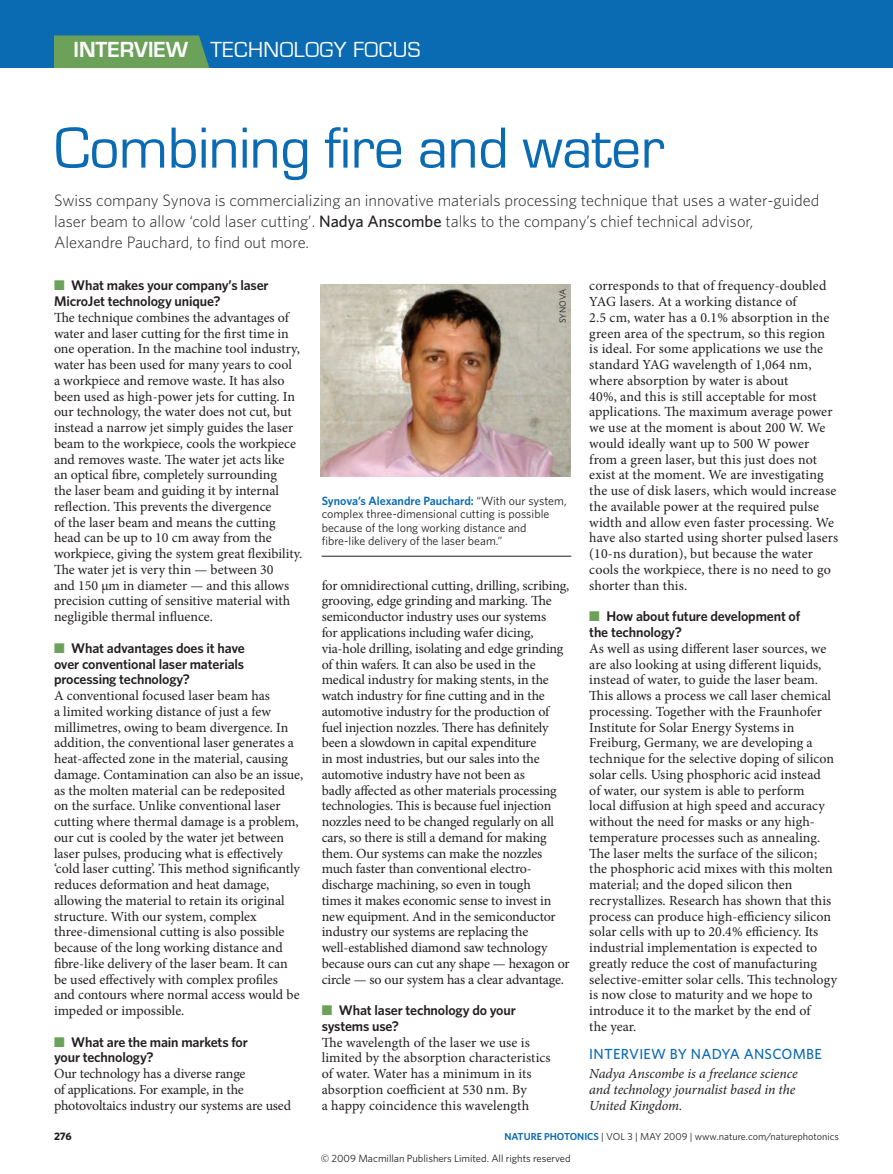
<style>
.page{position:relative;width:893px;height:1174px;background:#fff}
.page>*{position:absolute;margin:0;border:0;box-sizing:border-box;transform-origin:0 0}
.t1{font:60px "Eurostile";letter-spacing:-.01em;color:#0a6ab2}
.t2{font:22.5px "Eurostile";letter-spacing:.02em;color:#fff}
.t3{font:300 16.5px/21px "Whitney";color:#231f20}
.t4{font:500 14.7px "Whitney";letter-spacing:.02em;color:#0a6ab2}
.t5{font:13.95px/15.8px "Minion Pro";color:#231f20}
.t6{font:600 13.95px/15.8px "Whitney";letter-spacing:-.01em;color:#231f20}
.t7{font:italic 13.95px/15.8px "Minion Pro";letter-spacing:-.005em;color:#231f20}
.t8{font:12px/13.5px "Whitney Book 2";color:#231f20}
.t9{font:600 12px "Whitney";letter-spacing:-.005em;color:#0a6ab2}
.t10{font:700 10.8px "Whitney";color:#231f20}
.t11{font:10.5px "Whitney";color:#231f20}
.t12{font:10.2px "Whitney Book 2";color:#231f20}
.t13{font:9px "Whitney Book 2";letter-spacing:-.025em;color:#231f20}
.s1{font-weight:700}
.s2{font-weight:500}
.s3{color:#6ca15a}
.s4{font-family:"Whitney Book 2";font-weight:400;color:#231f20}
.s5{font-family:"Whitney";font-weight:600;color:#0a6ab2}
</style>
<div class="page">
<div style="left:0;top:0;width:893px;height:68px;background:#0a6ab2"></div>
<div style="left:54px;top:35px;width:155px;height:33px;background:#6ca15a"></div>
<hr style="left:322px;top:556px;width:249px;height:1px;background:#231f20">
<img style="left:321px;top:284px;width:249px;height:192px">
<h2 class="t2" style="left:74px;top:38px;width:348px"><span class="s1">INTERVIEW</span> technology focus</h2>
<h1 class="t1" style="left:54px;top:116px;width:612px">combining fire and water</h1>
<p class="t3" style="left:54px;top:189px;width:767px">Swiss company Synova is commercializing an innovative materials processing technique that uses a water-guided laser beam to allow ‘cold laser cutting’. <span class="s2">NADYA ANSCOMBE</span> talks to the company’s chief technical advisor,<br>Alexandre Pauchard, to find out more.</p>
<p class="t6" style="left:54px;top:277px;width:216px"><span class="s3">■</span> What makes your company’s laser<br>MicroJet technology unique?</p>
<p class="t5" style="left:54px;top:309px;width:250px">The technique combines the advantages of water and laser cutting for the first time in one operation. In the machine tool industry, water has been used for many years to cool<br>a workpiece and remove waste. It has also been used as high-power jets for cutting. In our technology, the water does not cut, but instead a narrow jet simply guides the laser beam to the workpiece, cools the workpiece and removes waste. The water jet acts like<br>an optical fibre, completely surrounding<br>the laser beam and guiding it by internal reflection. This prevents the divergence<br>of the laser beam and means the cutting head can be up to 10 cm away from the workpiece, giving the system great flexibility.<br>The water jet is very thin — between 30<br>and 150 μm in diameter — and this allows precision cutting of sensitive material with negligible thermal influence.</p>
<p class="t6" style="left:54px;top:639px;width:192px;text-align:justify"><span class="s3">■</span> What advantages does it have over conventional laser materials processing technology?</p>
<p class="t5" style="left:54px;top:687px;width:251px">A conventional focused laser beam has<br>a limited working distance of just a few millimetres, owing to beam divergence. In addition, the conventional laser generates a heat-affected zone in the material, causing damage. Contamination can also be an issue, as the molten material can be redeposited on the surface. Unlike conventional laser cutting where thermal damage is a problem, our cut is cooled by the water jet between laser pulses, producing what is effectively ‘cold laser cutting’. This method significantly reduces deformation and heat damage, allowing the material to retain its original structure. With our system, complex three-dimensional cutting is also possible because of the long working distance and fibre-like delivery of the laser beam. It can be used effectively with complex profiles<br>and contours where normal access would be impeded or impossible.</p>
<p class="t6" style="left:54px;top:1033px;width:195px"><span class="s3">■</span> What are the main markets for your technology?</p>
<p class="t5" style="left:54px;top:1065px;width:239px">Our technology has a diverse range<br>of applications. For example, in the photovoltaics industry our systems are used</p>
<p class="t13" style="left:557px;top:323px;width:36px;rotate:-90deg">SYNOVA</p>
<p class="t9" style="left:322px;top:492px;width:246px">synova’s alexandre pauchard: <span class="s4">“With our system,</span></p>
<p class="t8" style="left:322px;top:507px;width:229px">complex three-dimensional cutting is possible because of the long working distance and fibre-like delivery of the laser beam.”</p>
<p class="t5" style="left:322px;top:577px;width:250px">for omnidirectional cutting, drilling, scribing, grooving, edge grinding and marking. The semiconductor industry uses our systems<br>for applications including wafer dicing, via-hole drilling, isolating and edge grinding of thin wafers. It can also be used in the medical industry for making stents, in the watch industry for fine cutting and in the automotive industry for the production of fuel injection nozzles. There has definitely been a slowdown in capital expenditure<br>in most industries, but our sales into the automotive industry have not been as<br>badly affected as other materials processing technologies. This is because fuel injection nozzles need to be changed regularly on all cars, so there is still a demand for making them. Our systems can make the nozzles much faster than conventional electro&shy;discharge machining, so even in tough<br>times it makes economic sense to invest in new equipment. And in the semiconductor industry our systems are replacing the well-established diamond saw technology because ours can cut any shape — hexagon or circle — so our system has a clear advantage.</p>
<p class="t6" style="left:322px;top:1002px;width:196px"><span class="s3">■</span> What laser technology do your systems use?</p>
<p class="t5" style="left:322px;top:1034px;width:231px">The wavelength of the laser we use is limited by the absorption characteristics of water. Water has a minimum in its absorption coefficient at 530 nm. By<br>a happy coincidence this wavelength</p>
<p class="t5" style="left:589px;top:278px;width:250px">corresponds to that of frequency-doubled YAG lasers. At a working distance of<br>2.5 cm, water has a 0.1% absorption in the green area of the spectrum, so this region<br>is ideal. For some applications we use the standard YAG wavelength of 1,064 nm, where absorption by water is about<br>40%, and this is still acceptable for most applications. The maximum average power we use at the moment is about 200 W. We would ideally want up to 500 W power from a green laser, but this just does not exist at the moment. We are investigating the use of disk lasers, which would increase the available power at the required pulse width and allow even faster processing. We have also started using shorter pulsed lasers (10-ns duration), but because the water cools the workpiece, there is no need to go shorter than this.</p>
<p class="t6" style="left:589px;top:608px;width:212px"><span class="s3">■</span> how about future development of the technology?</p>
<p class="t5" style="left:589px;top:640px;width:249px">As well as using different laser sources, we are also looking at using different liquids, instead of water, to guide the laser beam.<br>This allows a process we call laser chemical processing. Together with the Fraunhofer Institute for Solar Energy Systems in Freiburg, Germany, we are developing a technique for the selective doping of silicon solar cells. Using phosphoric acid instead<br>of water, our system is able to perform<br>local diffusion at high speed and accuracy without the need for masks or any high&shy;temperature processes such as annealing.<br>The laser melts the surface of the silicon; the phosphoric acid mixes with this molten material; and the doped silicon then recrystallizes. Research has shown that this process can produce high-efficiency silicon solar cells with up to 20.4% efficiency. Its industrial implementation is expected to greatly reduce the cost of manufacturing selective-emitter solar cells. This technology is now close to maturity and we hope to introduce it to the market by the end of<br>the year.</p>
<p class="t4" style="left:589px;top:1044px;width:234px">INTERVIEW BY NADYA ANSCOMBE</p>
<p class="t7" style="left:589px;top:1065px;width:210px">Nadya Anscombe is a freelance science and technology journalist based in the<br>United Kingdom.</p>
<p class="t10" style="left:54px;top:1129px;width:19px">276</p>
<p class="t12" style="left:504px;top:1129px;width:336px"><span class="s5">nature photonics</span> | VOL 3 | MAY 2009 | www.nature.com/naturephotonics</p>
<p class="t11" style="left:321px;top:1152px;width:251px">© 2009 Macmillan Publishers Limited. All rights reserved</p>
</div>
